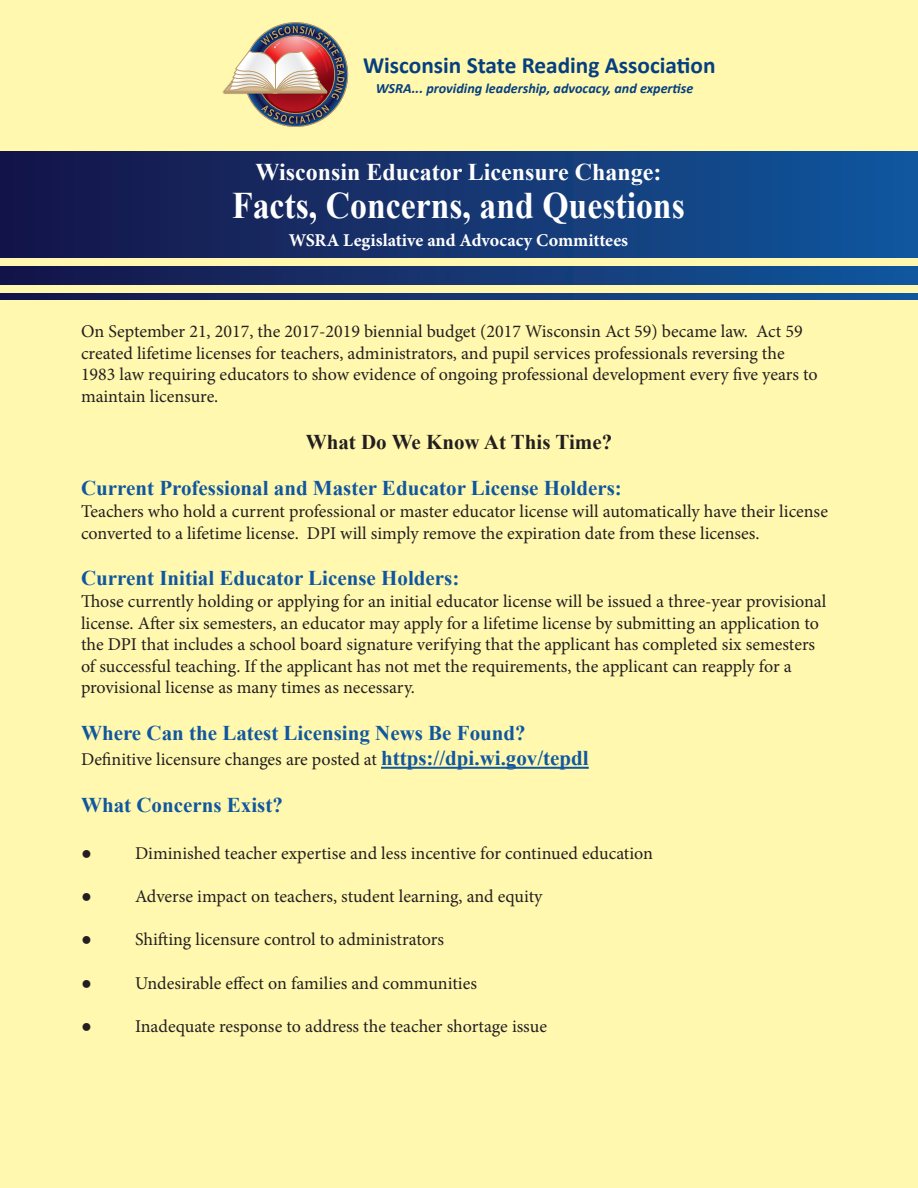
<style>
.page{position:relative;width:918px;height:1188px;background:#fff8ae}
.page>*{position:absolute;margin:0;border:0;box-sizing:border-box;transform-origin:0 0}
.t1{font:700 37.5px "Times New Roman";color:#fff;scale:.9 1}
.t2{font:700 24px "Times New Roman";color:#fff}
.t3{font:700 23.25px "Calibri";color:#063f80}
.t4{font:700 21px "Times New Roman";color:#1057a0}
.t5{font:700 21px "Times New Roman";color:#231f20}
.t6{font:18px/21.6px "Minion Pro";color:#231f20}
.t7{font:700 18px "Minion Pro";color:#fff}
.t8{font:italic 700 14.1px "Calibri";color:#063f80}
.s1{font-family:"Times New Roman";font-weight:700;font-size:21px;color:#1057a0}
.s2{font-family:"Times New Roman"}
</style>
<div class="page">
<div style="left:0;top:152px;width:918px;height:105px;background:linear-gradient(to right,#171446,#11579d)"></div>
<div style="left:0;top:266px;width:918px;height:19px;background:linear-gradient(to right,#171446,#11579d)"></div>
<svg style="left:0;top:294px;width:918px;height:6px;background:#143571"></svg>
<hr style="left:381px;top:767px;width:208px;height:2px;background:#1057a0">
<svg style="left:223px;top:22px;width:125px;height:105px"></svg>
<p class="t3" style="left:363px;top:50px;width:354px">Wisconsin State Reading Association</p>
<p class="t8" style="left:376px;top:79px;width:319px">WSRA... providing leadership, advocacy, and expertise</p>
<h2 class="t2" style="left:255px;top:156px;width:408px">Wisconsin Educator Licensure Change:</h2>
<h1 class="t1" style="left:232px;top:179px;width:505px">Facts, Concerns, and Questions</h1>
<p class="t7" style="left:289px;top:228px;width:341px">WSRA Legislative and Advocacy Committees</p>
<p class="t6" style="left:81px;top:321px;width:738px">On September 21, 2017, the 2017-2019 biennial budget (2017 Wisconsin Act 59) became law. Act 59 created lifetime licenses for teachers, administrators, and pupil services professionals reversing the 1983 law requiring educators to show evidence of ongoing professional development every five years to maintain licensure.</p>
<p class="t5" style="left:306px;top:427px;width:308px">What Do We Know At This Time?</p>
<p class="t4" style="left:81px;top:474px;width:542px">Current Professional and Master Educator License Holders:</p>
<p class="t6" style="left:81px;top:501px;width:749px">Teachers who hold a current professional or master educator license will automatically have their license converted to a lifetime license. DPI will simply remove the expiration date from these licenses.</p>
<p class="t4" style="left:81px;top:564px;width:380px">Current Initial Educator License Holders:</p>
<p class="t6" style="left:81px;top:591px;width:747px">Those currently holding or applying for an initial educator license will be issued a three-year provisional license. After six semesters, an educator may apply for a lifetime license by submitting an application to the DPI that includes a school board signature verifying that the applicant has completed six semesters of successful teaching. If the applicant has not met the requirements, the applicant can reapply for a provisional license as many times as necessary.</p>
<p class="t4" style="left:81px;top:719px;width:446px">Where Can the Latest Licensing News Be Found?</p>
<p class="t6" style="left:81px;top:749px;width:509px">Definitive licensure changes are posted at <span class="s1">https://dpi.wi.gov/tepdl</span></p>
<p class="t4" style="left:81px;top:791px;width:203px">What Concerns Exist?</p>
<p class="t6" style="left:81px;top:843px;width:574px"><span class="s2">●</span> Diminished teacher expertise and less incentive for continued education</p>
<p class="t6" style="left:81px;top:886px;width:463px"><span class="s2">●</span> Adverse impact on teachers, student learning, and equity</p>
<p class="t6" style="left:81px;top:929px;width:364px"><span class="s2">●</span> Shifting licensure control to administrators</p>
<p class="t6" style="left:81px;top:972px;width:398px"><span class="s2">●</span> Undesirable effect on families and communities</p>
<p class="t6" style="left:81px;top:1015px;width:468px"><span class="s2">●</span> Inadequate response to address the teacher shortage issue</p>
</div>
